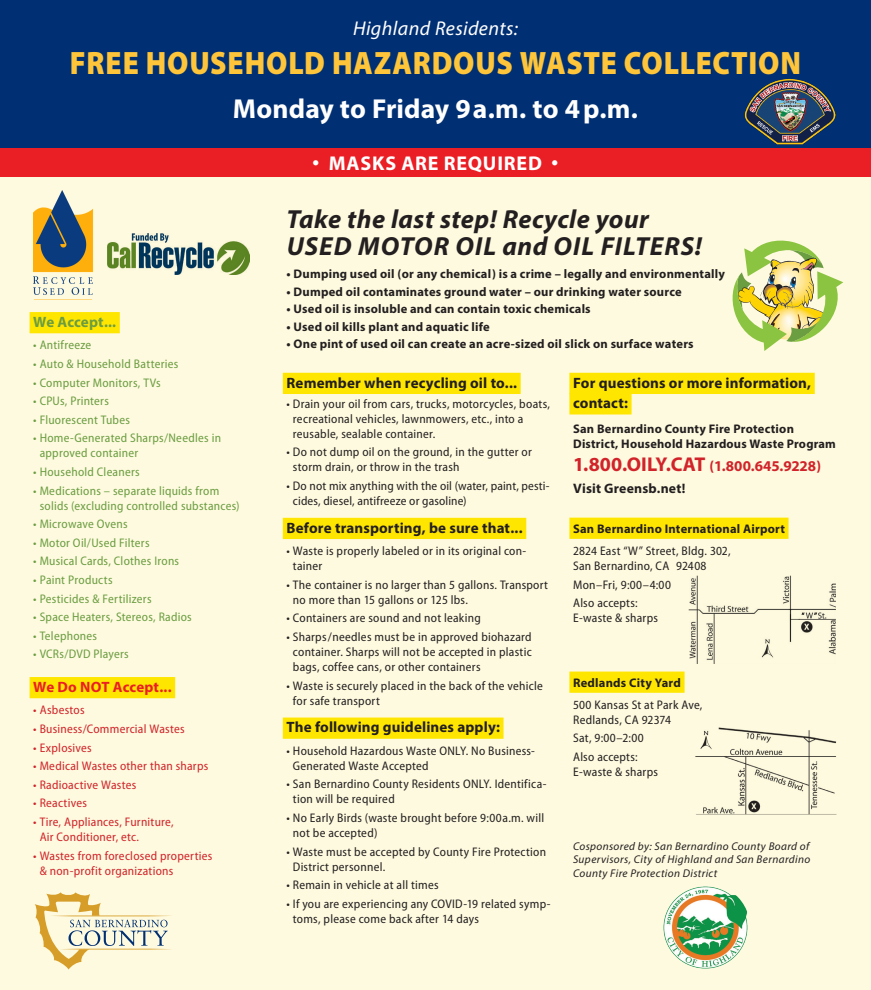
<style>
.page{position:relative;width:871px;height:990px;background:#fff}
.page>*{position:absolute;margin:0;border:0;box-sizing:border-box;transform-origin:0 0}
.t1{font:900 32.5px "Myriad Pro";letter-spacing:.025em;color:#fec53a;scale:.9 1}
.t2{font:700 27.5px "Myriad Pro";letter-spacing:.005em;color:#fff}
.t3{font:italic 700 26.25px/27.5px "Myriad Pro";letter-spacing:.02em;color:#231f20}
.t4{font:italic 20px "Myriad Pro";letter-spacing:.02em;color:#fff}
.t5{font:700 20px "Myriad Pro";letter-spacing:.04em;color:#fff}
.t6{font:700 15px/20.5px "Myriad Pro";letter-spacing:.01em;color:#231f20}
.t7{font:700 15px "Myriad Pro";letter-spacing:-.01em;color:#d1232a}
.t8{font:700 15px "Myriad Pro";letter-spacing:.005em;color:#ea1e25}
.t9{font:700 15px "Myriad Pro";letter-spacing:.005em;color:#6b9d41}
.t10{font:700 13.75px "Myriad Pro";letter-spacing:.01em;color:#231f20}
.t11{font:semi-condensed 12.5px/15px "Myriad Pro";letter-spacing:.02em;color:#231f20}
.t12{font:700 12.5px/15px "Myriad Pro";letter-spacing:.015em;color:#231f20}
.t13{font:semi-condensed 12.5px/15px "Myriad Pro";letter-spacing:.02em;color:#6b9d41}
.t14{font:semi-condensed 12.5px/15px "Myriad Pro";letter-spacing:.02em;color:#d1232a}
.t15{font:italic 11.25px/13.5px "Myriad Pro";letter-spacing:.035em;color:#231f20;text-align:justify}
.s1{font-size:20px}
</style>
<div class="page">
<div style="left:0;top:0;width:870px;height:990px;background:#fefadf"></div>
<img style="left:108px;top:234px;width:142px;height:40px">
<img style="left:33px;top:191px;width:60px;height:109px">
<div style="left:283px;top:373px;width:237px;height:21px;background:#ffe601"></div>
<div style="left:283px;top:518px;width:243px;height:21px;background:#ffe601"></div>
<div style="left:283px;top:718px;width:220px;height:21px;background:#ffe601"></div>
<div style="left:569px;top:373px;width:245px;height:21px;background:#ffe601"></div>
<div style="left:569px;top:393px;width:62px;height:22px;background:#ffe601"></div>
<div style="left:0;top:0;width:870px;height:163px;background:#002f73"></div>
<div style="left:0;top:149px;width:870px;height:28px;background:#ea1e25"></div>
<svg style="left:35px;top:892px;width:137px;height:78px"></svg>
<img style="left:744px;top:78px;width:91px;height:67px">
<svg style="left:732px;top:240px;width:111px;height:111px"></svg>
<div style="left:30px;top:312px;width:90px;height:21px;background:#ffe601"></div>
<div style="left:30px;top:677px;width:145px;height:21px;background:#ffe601"></div>
<img style="left:663px;top:886px;width:85px;height:83px">
<svg style="left:688px;top:575px;width:148px;height:89px"></svg>
<div style="left:569px;top:518px;width:219px;height:21px;background:#ffe601"></div>
<div style="left:569px;top:672px;width:115px;height:21px;background:#ffe601"></div>
<svg style="left:695px;top:727px;width:142px;height:88px"></svg>
<h3 class="t4" style="left:353px;top:16px;width:166px">Highland Residents:</h3>
<h1 class="t1" style="left:70px;top:41px;width:813px">FREE HOUSEHOLD HAZARDOUS WASTE COLLECTION</h1>
<h2 class="t2" style="left:233px;top:90px;width:406px">Monday to Friday 9a.m. to 4p.m.</h2>
<h3 class="t5" style="left:312px;top:150px;width:247px">• MASKS ARE REQUIRED •</h3>
<p class="t9" style="left:33px;top:312px;width:84px">We Accept...</p>
<p class="t13" style="left:33px;top:338px;width:60px">• Antifreeze</p>
<p class="t13" style="left:33px;top:357px;width:146px">• Auto &amp; Household Batteries</p>
<p class="t13" style="left:33px;top:375px;width:129px">• Computer Monitors, TVs</p>
<p class="t13" style="left:33px;top:394px;width:77px">• CPUs, Printers</p>
<p class="t13" style="left:33px;top:412px;width:98px">• Fluorescent Tubes</p>
<p class="t13" style="left:40px;top:431px;width:183px;text-indent:-6px">• Home-Generated Sharps/Needles in approved container</p>
<p class="t13" style="left:33px;top:465px;width:108px">• Household Cleaners</p>
<p class="t13" style="left:40px;top:483px;width:201px;text-indent:-6px">• Medications – separate liquids from solids (excluding controlled substances)</p>
<p class="t13" style="left:33px;top:517px;width:96px">• Microwave Ovens</p>
<p class="t13" style="left:33px;top:535px;width:118px">• Motor Oil/Used Filters</p>
<p class="t13" style="left:33px;top:554px;width:147px">• Musical Cards, Clothes Irons</p>
<p class="t13" style="left:33px;top:573px;width:81px">• Paint Products</p>
<p class="t13" style="left:33px;top:591px;width:120px">• Pesticides &amp; Fertilizers</p>
<p class="t13" style="left:33px;top:610px;width:160px">• Space Heaters, Stereos, Radios</p>
<p class="t13" style="left:33px;top:628px;width:65px">• Telephones</p>
<p class="t13" style="left:33px;top:647px;width:97px">• VCRs/DVD Players</p>
<p class="t8" style="left:33px;top:677px;width:140px">We Do NOT Accept...</p>
<p class="t14" style="left:33px;top:703px;width:53px">• Asbestos</p>
<p class="t14" style="left:33px;top:722px;width:153px">• Business/Commercial Wastes</p>
<p class="t14" style="left:33px;top:740px;width:60px">• Explosives</p>
<p class="t14" style="left:33px;top:759px;width:176px">• Medical Wastes other than sharps</p>
<p class="t14" style="left:33px;top:777px;width:104px">• Radioactive Wastes</p>
<p class="t14" style="left:33px;top:796px;width:55px">• Reactives</p>
<p class="t14" style="left:40px;top:815px;width:135px;text-indent:-6px">• Tire, Appliances, Furniture,<br>Air Conditioner, etc.</p>
<p class="t14" style="left:40px;top:848px;width:174px;text-indent:-6px">• Wastes from foreclosed properties &amp; non-profit organizations</p>
<h3 class="t3" style="left:286px;top:204px;width:417px">Take the last step! Recycle your<br>USED MOTOR OIL and OIL FILTERS!</h3>
<p class="t12" style="left:286px;top:266px;width:439px">• Dumping used oil (or any chemical) is a crime – legally and environmentally</p>
<p class="t12" style="left:286px;top:284px;width:396px">• Dumped oil contaminates ground water – our drinking water source</p>
<p class="t12" style="left:286px;top:301px;width:305px">• Used oil is insoluble and can contain toxic chemicals</p>
<p class="t12" style="left:286px;top:319px;width:205px">• Used oil kills plant and aquatic life</p>
<p class="t12" style="left:286px;top:336px;width:408px">• One pint of used oil can create an acre-sized oil slick on surface waters</p>
<p class="t6" style="left:286px;top:372px;width:232px">Remember when recycling oil to...</p>
<p class="t11" style="left:293px;top:396px;width:258px;text-indent:-6px">• Drain your oil from cars, trucks, motorcycles, boats, recreational vehicles, lawnmowers, etc., into a reusable, sealable container.</p>
<p class="t11" style="left:293px;top:445px;width:240px;text-indent:-6px">• Do not dump oil on the ground, in the gutter or storm drain, or throw in the trash</p>
<p class="t11" style="left:293px;top:478px;width:258px;text-indent:-6px">• Do not mix anything with the oil (water, paint, pesti&shy;cides, diesel, antifreeze or gasoline)</p>
<p class="t6" style="left:286px;top:517px;width:237px">Before transporting, be sure that...</p>
<p class="t11" style="left:293px;top:544px;width:235px;text-indent:-6px">• Waste is properly labeled or in its original con&shy;tainer</p>
<p class="t11" style="left:293px;top:577px;width:256px;text-indent:-6px">• The container is no larger than 5 gallons. Transport no more than 15 gallons or 125 lbs.</p>
<p class="t11" style="left:286px;top:611px;width:196px">• Containers are sound and not leaking</p>
<p class="t11" style="left:293px;top:629px;width:240px;text-align:justify;text-indent:-6px">• Sharps/needles must be in approved biohazard container. Sharps will not be accepted in plastic bags, coffee cans, or other containers</p>
<p class="t11" style="left:293px;top:678px;width:251px;text-indent:-6px">• Waste is securely placed in the back of the vehicle for safe transport</p>
<p class="t6" style="left:286px;top:717px;width:215px">The following guidelines apply:</p>
<p class="t11" style="left:293px;top:743px;width:243px;text-indent:-6px">• Household Hazardous Waste ONLY. No Business-<br>Generated Waste Accepted</p>
<p class="t11" style="left:293px;top:777px;width:255px;text-indent:-6px">• San Bernardino County Residents ONLY. Identifica&shy;tion will be required</p>
<p class="t11" style="left:293px;top:811px;width:253px;text-indent:-6px">• No Early Birds (waste brought before 9:00a.m. will not be accepted)</p>
<p class="t11" style="left:293px;top:844px;width:255px;text-indent:-6px">• Waste must be accepted by County Fire Protection<br>District personnel.</p>
<p class="t11" style="left:286px;top:878px;width:153px">• Remain in vehicle at all times</p>
<p class="t11" style="left:293px;top:896px;width:259px;text-indent:-6px">• If you are experiencing any COVID-19 related symp&shy;toms, please come back after 14 days</p>
<p class="t6" style="left:573px;top:372px;width:239px">For questions or more information, contact:</p>
<p class="t12" style="left:573px;top:420px;width:264px">San Bernardino County Fire Protection<br>District, Household Hazardous Waste Program</p>
<p class="t7" style="left:573px;top:456px;width:249px"><span class="s1">1.800.OILY.CAT</span> (1.800.645.9228)</p>
<p class="t10" style="left:573px;top:479px;width:114px">Visit Greensb.net!</p>
<p class="t12" style="left:573px;top:520px;width:213px">San Bernardino International Airport</p>
<p class="t11" style="left:573px;top:544px;width:159px">2824 East “W” Street, Bldg. 302,<br>San Bernardino, CA 92408</p>
<p class="t11" style="left:573px;top:575px;width:99px;line-height:18.6px">Mon–Fri, 9:00–4:00<br>Also accepts:</p>
<p class="t11" style="left:573px;top:611px;width:86px">E-waste &amp; sharps</p>
<p class="t12" style="left:573px;top:674px;width:109px">Redlands City Yard</p>
<p class="t11" style="left:573px;top:697px;width:131px">500 Kansas St at Park Ave,<br>Redlands, CA 92374</p>
<p class="t11" style="left:573px;top:729px;width:72px;line-height:18.6px">Sat, 9:00–2:00<br>Also accepts:</p>
<p class="t11" style="left:573px;top:765px;width:86px">E-waste &amp; sharps</p>
<p class="t15" style="left:573px;top:839px;width:238px">Cosponsored by: San Bernardino County Board of Supervisors, City of Highland and San Bernardino County Fire Protection District</p>
</div>
